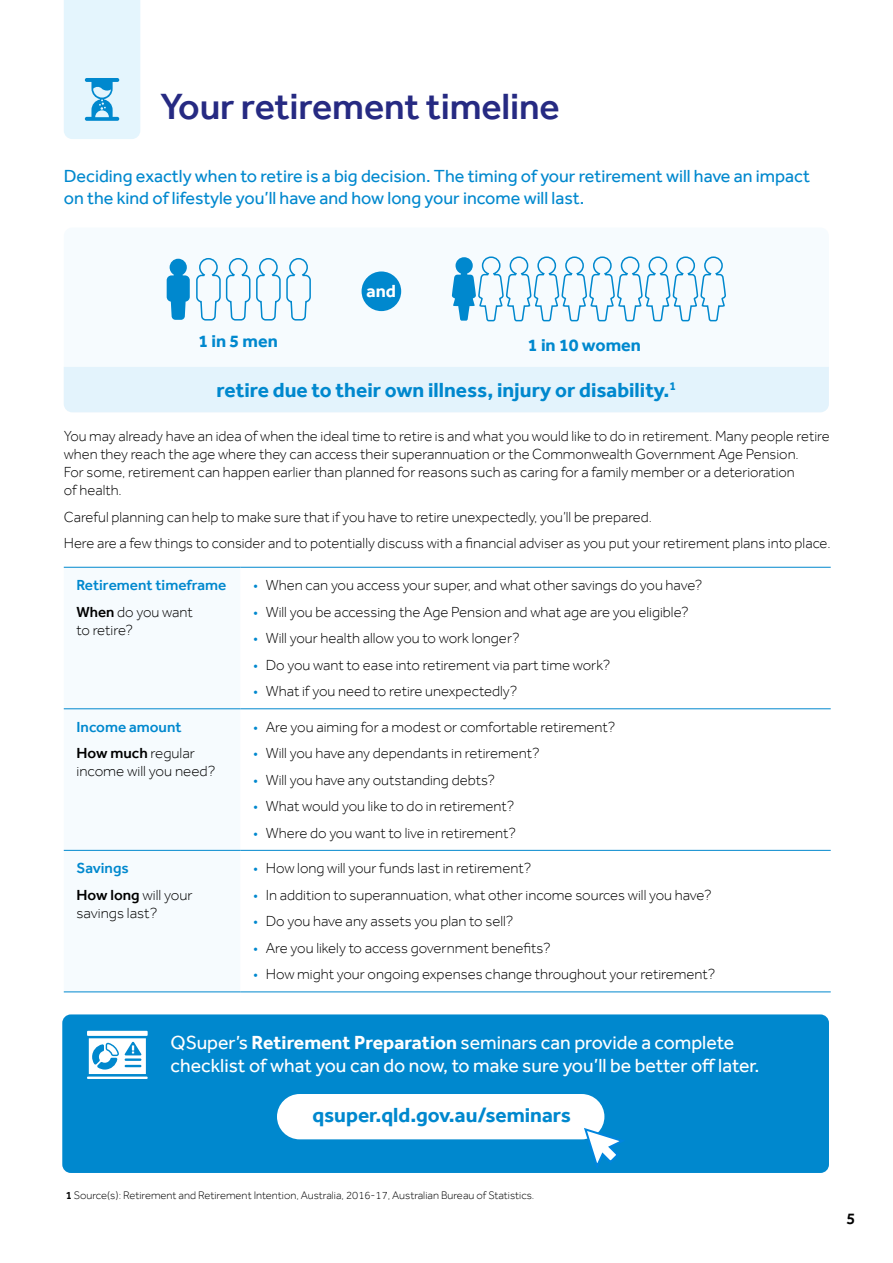
<style>
.page{position:relative;width:893px;height:1263px;background:#fff}
.page>*{position:absolute;margin:0;border:0;box-sizing:border-box;transform-origin:0 0}
.t1{font:500 37.5px "Effra";letter-spacing:-.005em;color:#262a82}
.t2{font:700 21px "Effra";color:#0088ce}
.t3{font:19.5px/22.5px "Effra";color:#fff}
.t4{font:18px/21.6px "Effra";color:#0088ce}
.t5{font:700 18px "Effra";color:#0088ce}
.t6{font:700 18px "Effra";color:#fff}
.t7{font:500 16.5px "Effra";color:#000}
.t8{font:300 15px/18px "Effra";color:#000}
.t9{font:500 15px/26.5px "Effra";color:#0088ce}
.t10{font:300 11.25px "Effra";color:#000}
.s1{color:#000}
.s2{font-weight:300;color:#000}
.s3{color:#0088ce}
.s4{font-weight:500;color:#0088ce}
.s5{font-weight:500}
.s6{font-weight:700}
</style>
<div class="page">
<div style="left:64px;top:227px;width:765px;height:185px;background:#f6fbfe;border-radius:9px"></div>
<div style="left:64px;top:367px;width:765px;height:45px;background:#e3f3fc"></div>
<div style="left:64px;top:709px;width:176px;height:141px;background:#f6fbfe"></div>
<hr style="left:64px;top:567px;width:176px;height:1px;background:#0088ce">
<hr style="left:240px;top:567px;width:591px;height:1px;background:#0088ce">
<hr style="left:64px;top:708px;width:176px;height:1px;background:#0088ce">
<hr style="left:240px;top:708px;width:591px;height:1px;background:#0088ce">
<hr style="left:64px;top:850px;width:176px;height:1px;background:#0088ce">
<hr style="left:240px;top:850px;width:591px;height:1px;background:#0088ce">
<hr style="left:64px;top:991px;width:176px;height:1px;background:#0088ce">
<hr style="left:240px;top:991px;width:591px;height:1px;background:#0088ce">
<div style="left:62px;top:1014px;width:767px;height:159px;background:#0088ce;border-radius:9px"></div>
<svg style="left:87px;top:1031px;width:61px;height:48px"></svg>
<svg style="left:64px;top:0;width:76px;height:139px;background:#d5edf9"></svg>
<div style="left:362px;top:271px;width:39px;height:40px;background:#0088ce;border-radius:50%"></div>
<svg style="left:167px;top:258px;width:144px;height:63px"></svg>
<svg style="left:452px;top:256px;width:274px;height:66px"></svg>
<div style="left:277px;top:1094px;width:327px;height:45px;background:#fff;border-radius:23px"></div>
<svg style="left:582px;top:1126px;width:42px;height:41px"></svg>
<h1 class="t1" style="left:160px;top:84px;width:401px">Your retirement timeline</h1>
<p class="t4" style="left:64px;top:165px;width:748px">Deciding exactly when to retire is a big decision. The timing of your retirement will have an impact on the kind of lifestyle you’ll have and how long your income will last.</p>
<p class="t6" style="left:367px;top:281px;width:31px">and</p>
<p class="t5" style="left:198px;top:330px;width:81px">1 in 5 men</p>
<p class="t5" style="left:528px;top:335px;width:115px">1 in 10 women</p>
<h2 class="t2" style="left:217px;top:377px;width:461px">retire due to their own illness, injury or disability.<sup>1</sup></h2>
<p class="t8" style="left:64px;top:427px;width:767px">You may already have an idea of when the ideal time to retire is and what you would like to do in retirement. Many people retire when they reach the age where they can access their superannuation or the Commonwealth Government Age Pension.<br>For some, retirement can happen earlier than planned for reasons such as caring for a family member or a deterioration<br>of health.</p>
<p class="t8" style="left:64px;top:503px;width:768px;line-height:26.5px">Careful planning can help to make sure that if you have to retire unexpectedly, you’ll be prepared.<br>Here are a few things to consider and to potentially discuss with a financial adviser as you put your retirement plans into place.</p>
<p class="t9" style="left:77px;top:571px;width:151px">Retirement timeframe<br><span class="s1">When</span> <span class="s2">do you want</span></p>
<p class="t8" style="left:77px;top:620px;width:58px">to retire?</p>
<p class="t8" style="left:253px;top:576px;width:451px"><span class="s3">•</span> When can you access your super, and what other savings do you have?</p>
<p class="t8" style="left:253px;top:602px;width:437px"><span class="s3">•</span> Will you be accessing the Age Pension and what age are you eligible?</p>
<p class="t8" style="left:253px;top:629px;width:268px"><span class="s3">•</span> Will your health allow you to work longer?</p>
<p class="t8" style="left:253px;top:655px;width:359px"><span class="s3">•</span> Do you want to ease into retirement via part time work?</p>
<p class="t8" style="left:253px;top:682px;width:266px"><span class="s3">•</span> What if you need to retire unexpectedly?</p>
<p class="t9" style="left:77px;top:713px;width:120px">Income amount<br><span class="s1">How much</span> <span class="s2">regular</span></p>
<p class="t8" style="left:77px;top:762px;width:140px">income will you need?</p>
<p class="t8" style="left:77px;top:855px;width:118px;line-height:26.5px"><span class="s4">Savings<br></span><span class="s5">How long</span> will your</p>
<p class="t8" style="left:77px;top:903px;width:82px">savings last?</p>
<p class="t8" style="left:253px;top:717px;width:364px"><span class="s3">•</span> Are you aiming for a modest or comfortable retirement?</p>
<p class="t8" style="left:253px;top:744px;width:288px"><span class="s3">•</span> Will you have any dependants in retirement?</p>
<p class="t8" style="left:253px;top:770px;width:244px"><span class="s3">•</span> Will you have any outstanding debts?</p>
<p class="t8" style="left:253px;top:797px;width:263px"><span class="s3">•</span> What would you like to do in retirement?</p>
<p class="t8" style="left:253px;top:823px;width:265px"><span class="s3">•</span> Where do you want to live in retirement?</p>
<p class="t8" style="left:253px;top:859px;width:280px"><span class="s3">•</span> How long will your funds last in retirement?</p>
<p class="t8" style="left:253px;top:885px;width:460px"><span class="s3">•</span> In addition to superannuation, what other income sources will you have?</p>
<p class="t8" style="left:253px;top:912px;width:262px"><span class="s3">•</span> Do you have any assets you plan to sell?</p>
<p class="t8" style="left:253px;top:938px;width:299px"><span class="s3">•</span> Are you likely to access government benefits?</p>
<p class="t8" style="left:253px;top:965px;width:464px"><span class="s3">•</span> How might your ongoing expenses change throughout your retirement?</p>
<h3 class="t3" style="left:170px;top:1031px;width:590px">QSuper’s <span class="s6">Retirement Preparation</span> seminars can provide a complete checklist of what you can do now, to make sure you’ll be better off later.</h3>
<h2 class="t2" style="left:312px;top:1102px;width:260px">qsuper.qld.gov.au/seminars</h2>
<p class="t10" style="left:66px;top:1189px;width:470px"><span class="s5">1</span> Source(s): Retirement and Retirement Intention, Australia, 2016-17, Australian Bureau of Statistics.</p>
<p class="t7" style="left:847px;top:1208px;width:10px">5</p>
</div>
